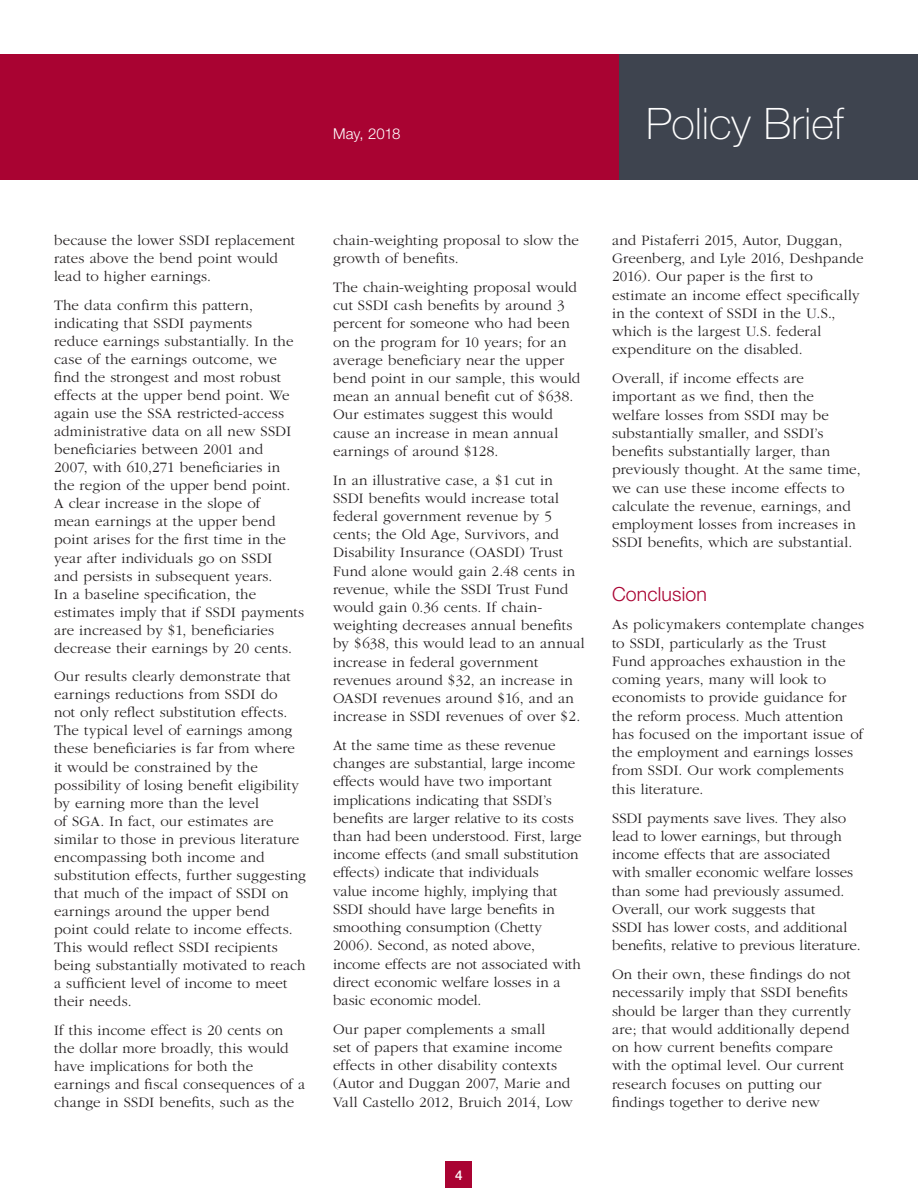
<style>
.page{position:relative;width:918px;height:1188px;background:#fff}
.page>*{position:absolute;margin:0;border:0;box-sizing:border-box;transform-origin:0 0}
.t1{font:100 43.5px "Helvetica Neue";color:#fff}
.t2{font:300 19.5px "Helvetica Neue";letter-spacing:.01em;color:#a90332}
.t3{font:300 15px/18px "Garamond";letter-spacing:.01em;color:#231f20}
.t4{font:300 15px "Helvetica Neue";color:#fff}
.t5{font:500 13.5px "Helvetica Neue";color:#fff}
</style>
<div class="page">
<div style="left:0;top:54px;width:918px;height:126px;background:#a90332"></div>
<div style="left:446px;top:1161px;width:26px;height:27px;background:#a90332"></div>
<div style="left:619px;top:54px;width:299px;height:126px;background:#3e444f"></div>
<p class="t4" style="left:333px;top:124px;width:69px">May, 2018</p>
<h1 class="t1" style="left:646px;top:98px;width:199px">Policy Brief</h1>
<p class="t3" style="left:54px;top:232px;width:243px">because the lower SSDI replacement rates above the bend point would lead to higher earnings.</p>
<p class="t3" style="left:54px;top:296px;width:252px">The data confirm this pattern, indicating that SSDI payments<br>reduce earnings substantially. In the case of the earnings outcome, we find the strongest and most robust effects at the upper bend point. We again use the SSA restricted-access administrative data on all new SSDI beneficiaries between 2001 and<br>2007, with 610,271 beneficiaries in the region of the upper bend point.<br>A clear increase in the slope of<br>mean earnings at the upper bend point arises for the first time in the year after individuals go on SSDI<br>and persists in subsequent years.<br>In a baseline specification, the estimates imply that if SSDI payments are increased by $1, beneficiaries decrease their earnings by 20 cents.</p>
<p class="t3" style="left:54px;top:668px;width:254px">Our results clearly demonstrate that earnings reductions from SSDI do<br>not only reflect substitution effects.<br>The typical level of earnings among these beneficiaries is far from where it would be constrained by the possibility of losing benefit eligibility by earning more than the level<br>of SGA. In fact, our estimates are similar to those in previous literature encompassing both income and substitution effects, further suggesting that much of the impact of SSDI on earnings around the upper bend point could relate to income effects.<br>This would reflect SSDI recipients being substantially motivated to reach a sufficient level of income to meet their needs.</p>
<p class="t3" style="left:54px;top:1021px;width:253px">If this income effect is 20 cents on the dollar more broadly, this would have implications for both the earnings and fiscal consequences of a change in SSDI benefits, such as the</p>
<p class="t3" style="left:333px;top:232px;width:248px">chain-weighting proposal to slow the growth of benefits.</p>
<p class="t3" style="left:333px;top:278px;width:249px">The chain-weighting proposal would cut SSDI cash benefits by around 3 percent for someone who had been on the program for 10 years; for an average beneficiary near the upper bend point in our sample, this would mean an annual benefit cut of $638.<br>Our estimates suggest this would cause an increase in mean annual earnings of around $128.</p>
<p class="t3" style="left:333px;top:471px;width:253px">In an illustrative case, a $1 cut in SSDI benefits would increase total federal government revenue by 5 cents; the Old Age, Survivors, and Disability Insurance (OASDI) Trust Fund alone would gain 2.48 cents in revenue, while the SSDI Trust Fund would gain 0.36 cents. If chain&shy;weighting decreases annual benefits by $638, this would lead to an annual increase in federal government revenues around $32, an increase in OASDI revenues around $16, and an increase in SSDI revenues of over $2.</p>
<p class="t3" style="left:333px;top:737px;width:250px">At the same time as these revenue changes are substantial, large income effects would have two important implications indicating that SSDI’s benefits are larger relative to its costs than had been understood. First, large income effects (and small substitution effects) indicate that individuals<br>value income highly, implying that SSDI should have large benefits in smoothing consumption (Chetty 2006). Second, as noted above, income effects are not associated with direct economic welfare losses in a basic economic model.</p>
<p class="t3" style="left:333px;top:1020px;width:241px">Our paper complements a small<br>set of papers that examine income effects in other disability contexts (Autor and Duggan 2007, Marie and Vall Castello 2012, Bruich 2014, Low</p>
<p class="t5" style="left:455px;top:1167px;width:9px">4</p>
<p class="t3" style="left:612px;top:231px;width:253px">and Pistaferri 2015, Autor, Duggan, Greenberg, and Lyle 2016, Deshpande 2016). Our paper is the first to estimate an income effect specifically in the context of SSDI in the U.S., which is the largest U.S. federal expenditure on the disabled.</p>
<p class="t3" style="left:612px;top:369px;width:250px">Overall, if income effects are important as we find, then the welfare losses from SSDI may be substantially smaller, and SSDI’s benefits substantially larger, than previously thought. At the same time, we can use these income effects to calculate the revenue, earnings, and employment losses from increases in SSDI benefits, which are substantial.</p>
<h2 class="t2" style="left:612px;top:582px;width:96px">Conclusion</h2>
<p class="t3" style="left:612px;top:616px;width:254px">As policymakers contemplate changes to SSDI, particularly as the Trust<br>Fund approaches exhaustion in the coming years, many will look to economists to provide guidance for the reform process. Much attention has focused on the important issue of the employment and earnings losses from SSDI. Our work complements this literature.</p>
<p class="t3" style="left:612px;top:809px;width:250px">SSDI payments save lives. They also lead to lower earnings, but through income effects that are associated with smaller economic welfare losses than some had previously assumed.<br>Overall, our work suggests that<br>SSDI has lower costs, and additional benefits, relative to previous literature.</p>
<p class="t3" style="left:612px;top:965px;width:240px">On their own, these findings do not necessarily imply that SSDI benefits should be larger than they currently are; that would additionally depend on how current benefits compare with the optimal level. Our current research focuses on putting our findings together to derive new</p>
</div>
